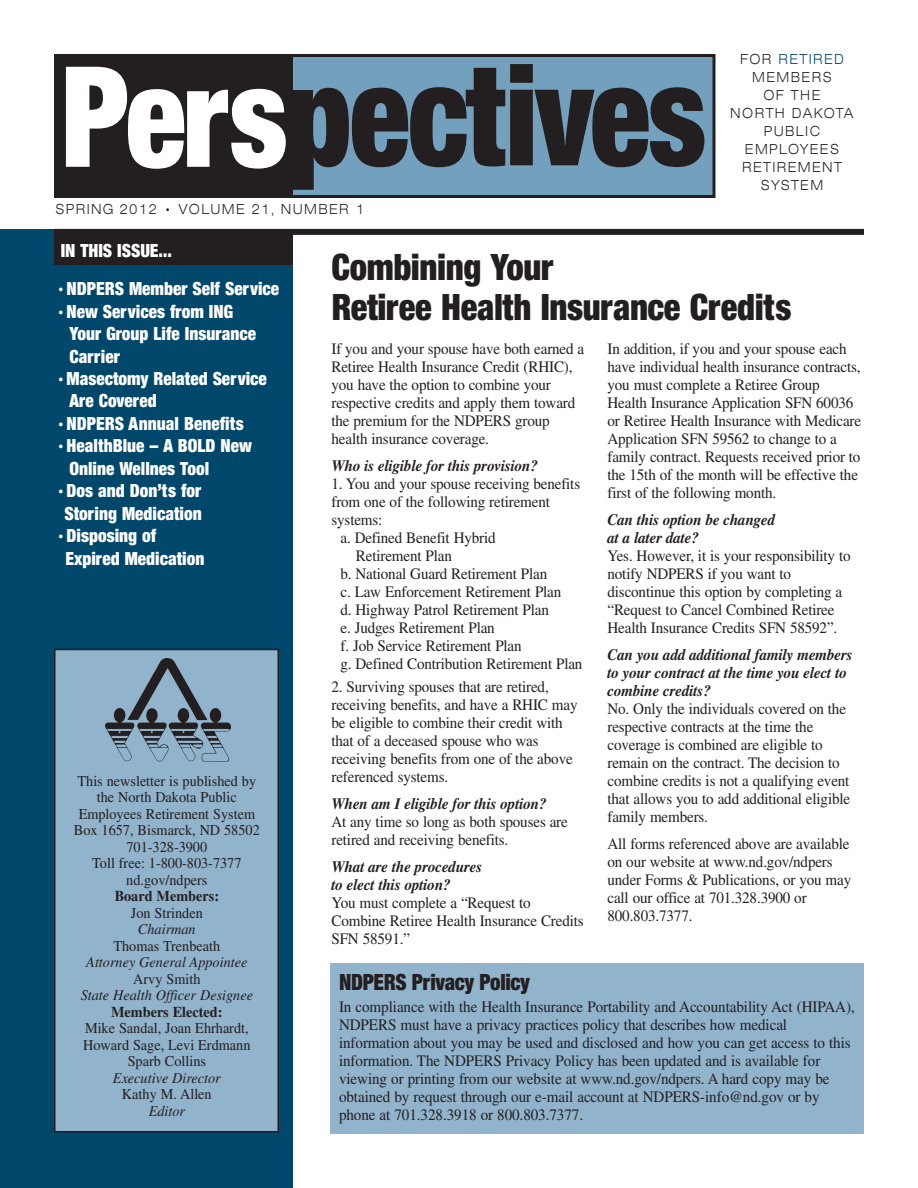
<style>
.page{position:relative;width:918px;height:1188px;background:#fff}
.page>*{position:absolute;margin:0;border:0;box-sizing:border-box;transform-origin:0 0}
.t1{font:150px "Sans Black Condensed DTC";letter-spacing:-.02em;color:#231f20;scale:.9 1}
.t2{font:39px/40.5px "Sans Black Condensed DTC";letter-spacing:-.01em;color:#231f20;scale:.95 1}
.t3{font:24px "Sans Black Condensed DTC";letter-spacing:-.015em;color:#231f20;scale:.93 1}
.t4{font:19.5px/22.5px "Sans Black Condensed DTC";color:#fff;scale:.95 1}
.t5{font:15.9px/18px "Times";letter-spacing:-.01em;color:#231f20;scale:.95 1}
.t6{font:italic 700 15.9px/18px "Times";letter-spacing:-.01em;color:#231f20;scale:.95 1}
.t7{font:15px/16.5px "Times";color:#231f20;text-align:center;scale:.95 1}
.t8{font:15px/18px "Sans Light Extended DTC";letter-spacing:.1em;color:#231f20;text-align:center;scale:.9 1}
.t9{font:italic 15px "Times";color:#231f20;scale:.95 1}
.t10{font:700 15px "Times";color:#231f20;scale:.95 1}
.s1{color:#fff}
.s2{color:#00476c}
</style>
<div class="page">
<div style="left:286px;top:54px;width:430px;height:141px;background:#73a0bc"></div>
<div style="left:54px;top:57px;width:238px;height:138px;background:#231f20"></div>
<div style="left:54px;top:54px;width:662px;height:144px;border:3px solid #231f20"></div>
<div style="left:54px;top:229px;width:810px;height:6px;background:#231f20"></div>
<div style="left:0;top:230px;width:292px;height:958px;background:#00476c"></div>
<div style="left:55px;top:649px;width:223px;height:483px;background:#91b3cb"></div>
<div style="left:54px;top:649px;width:225px;height:483px;border:2px solid #231f20"></div>
<img style="left:105px;top:658px;width:125px;height:104px">
<div style="left:54px;top:230px;width:238px;height:36px;background:#231f20"></div>
<div style="left:330px;top:964px;width:534px;height:170px;background:#91b3cb"></div>
<h1 class="t1" style="left:61px;top:67px;width:719px"><span class="s1">Pers</span>pectives</h1>
<p class="t8" style="left:55px;top:201px;width:344px">SPRING 2012 • VOLUME 21, NUMBER 1</p>
<p class="t8" style="left:730px;top:51px;width:139px">FOR <span class="s2">RETIRED<br></span>MEMBERS<br>OF THE<br>NORTH DAKOTA<br>PUBLIC<br>EMPLOYEES<br>RETIREMENT<br>SYSTEM</p>
<p class="t4" style="left:61px;top:242px;width:119px">IN THIS ISSUE…</p>
<p class="t4" style="left:56px;top:279px;width:237px">•NDPERS Member Self Service</p>
<p class="t4" style="left:69px;top:302px;width:198px;text-indent:-14px">•New Services from ING<br>Your Group Life Insurance<br>Carrier</p>
<p class="t4" style="left:69px;top:369px;width:209px;text-indent:-14px">•Masectomy Related Service<br>Are Covered</p>
<p class="t4" style="left:56px;top:414px;width:200px">•NDPERS Annual Benefits</p>
<p class="t4" style="left:69px;top:437px;width:194px;text-indent:-14px">•HealthBlue – A BOLD New<br>Online Wellnes Tool</p>
<p class="t4" style="left:56px;top:482px;width:155px;text-align:center">•Dos and Don’ts for<br>Storing Medication</p>
<p class="t4" style="left:65px;top:527px;width:148px;text-indent:-10px">•Disposing of<br>Expired Medication</p>
<p class="t7" style="left:74px;top:774px;width:197px">This newsletter is published by the North Dakota Public<br>Employees Retirement System<br>Box 1657, Bismarck, ND 58502<br>701-328-3900<br>Toll free: 1-800-803-7377 nd.gov/ndpers</p>
<p class="t10" style="left:115px;top:891px;width:111px">Board Members:</p>
<p class="t7" style="left:131px;top:906px;width:77px">Jon Strinden</p>
<p class="t9" style="left:138px;top:924px;width:62px">Chairman</p>
<p class="t7" style="left:113px;top:939px;width:114px">Thomas Trenbeath</p>
<p class="t9" style="left:86px;top:957px;width:171px">Attorney General Appointee</p>
<p class="t7" style="left:133px;top:972px;width:72px">Arvy Smith</p>
<p class="t9" style="left:81px;top:990px;width:183px">State Health Officer Designee</p>
<p class="t10" style="left:111px;top:1006px;width:119px">Members Elected:</p>
<p class="t7" style="left:83px;top:1021px;width:178px">Mike Sandal, Joan Ehrhardt,<br>Howard Sage, Levi Erdmann<br>Sparb Collins</p>
<p class="t9" style="left:113px;top:1072px;width:115px">Executive Director</p>
<p class="t7" style="left:122px;top:1087px;width:96px">Kathy M. Allen</p>
<p class="t9" style="left:149px;top:1105px;width:40px">Editor</p>
<h2 class="t2" style="left:332px;top:250px;width:486px">Combining Your<br>Retiree Health Insurance Credits</h2>
<p class="t5" style="left:332px;top:342px;width:268px">If you and your spouse have both earned a Retiree Health Insurance Credit (RHIC), you have the option to combine your respective credits and apply them toward the premium for the NDPERS group health insurance coverage.</p>
<p class="t6" style="left:332px;top:458px;width:219px">Who is eligible for this provision?</p>
<p class="t5" style="left:332px;top:477px;width:263px">1. You and your spouse receiving benefits</p>
<p class="t5" style="left:332px;top:495px;width:231px">from one of the following retirement</p>
<p class="t5" style="left:332px;top:513px;width:55px">systems:</p>
<p class="t5" style="left:340px;top:531px;width:165px">a. Defined Benefit Hybrid</p>
<p class="t5" style="left:356px;top:549px;width:103px">Retirement Plan</p>
<p class="t5" style="left:340px;top:567px;width:219px">b. National Guard Retirement Plan</p>
<p class="t5" style="left:340px;top:585px;width:234px">c. Law Enforcement Retirement Plan</p>
<p class="t5" style="left:340px;top:603px;width:221px">d. Highway Patrol Retirement Plan</p>
<p class="t5" style="left:340px;top:621px;width:164px">e. Judges Retirement Plan</p>
<p class="t5" style="left:340px;top:639px;width:192px">f. Job Service Retirement Plan</p>
<p class="t5" style="left:340px;top:657px;width:256px">g. Defined Contribution Retirement Plan</p>
<p class="t5" style="left:332px;top:679px;width:261px">2. Surviving spouses that are retired, receiving benefits, and have a RHIC may be eligible to combine their credit with that of a deceased spouse who was receiving benefits from one of the above referenced systems.</p>
<p class="t6" style="left:332px;top:796px;width:228px">When am I eligible for this option?</p>
<p class="t5" style="left:332px;top:814px;width:250px">At any time so long as both spouses are retired and receiving benefits.</p>
<p class="t6" style="left:332px;top:859px;width:160px">What are the procedures to elect this option?</p>
<p class="t5" style="left:332px;top:895px;width:267px">You must complete a “Request to<br>Combine Retiree Health Insurance Credits<br>SFN 58591.”</p>
<p class="t5" style="left:608px;top:342px;width:269px">In addition, if you and your spouse each have individual health insurance contracts, you must complete a Retiree Group Health Insurance Application SFN 60036 or Retiree Health Insurance with Medicare Application SFN 59562 to change to a family contract. Requests received prior to the 15th of the month will be effective the first of the following month.</p>
<p class="t6" style="left:608px;top:512px;width:178px">Can this option be changed at a later date?</p>
<p class="t5" style="left:608px;top:549px;width:257px">Yes. However, it is your responsibility to notify NDPERS if you want to discontinue this option by completing a “Request to Cancel Combined Retiree Health Insurance Credits SFN 58592”.</p>
<p class="t6" style="left:608px;top:647px;width:260px">Can you add additional family members to your contract at the time you elect to combine credits?</p>
<p class="t5" style="left:608px;top:702px;width:257px">No. Only the individuals covered on the respective contracts at the time the coverage is combined are eligible to remain on the contract. The decision to combine credits is not a qualifying event that allows you to add additional eligible family members.</p>
<p class="t5" style="left:608px;top:837px;width:258px">All forms referenced above are available on our website at www.nd.gov/ndpers under Forms &amp; Publications, or you may call our office at 701.328.3900 or 800.803.7377.</p>
<h3 class="t3" style="left:339px;top:974px;width:207px">NDPERS Privacy Policy</h3>
<p class="t5" style="left:339px;top:1000px;width:545px">In compliance with the Health Insurance Portability and Accountability Act (HIPAA), NDPERS must have a privacy practices policy that describes how medical information about you may be used and disclosed and how you can get access to this information. The NDPERS Privacy Policy has been updated and is available for viewing or printing from our website at www.nd.gov/ndpers. A hard copy may be obtained by request through our e-mail account at NDPERS-info@nd.gov or by phone at 701.328.3918 or 800.803.7377.</p>
</div>
